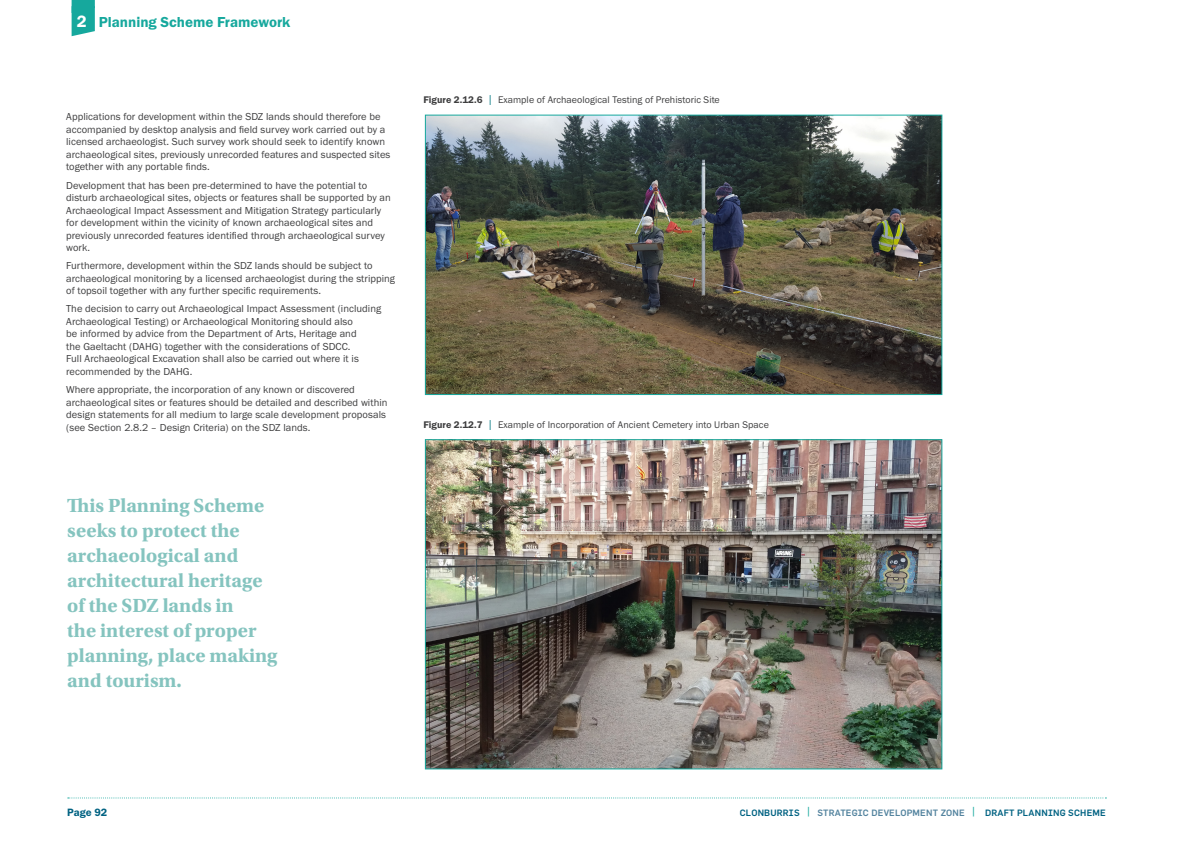
<style>
.page{position:relative;width:1191px;height:842px;background:#fff}
.page>*{position:absolute;margin:0;border:0;box-sizing:border-box;transform-origin:0 0}
.Text_pull_C2{font:700 20px/25px "Utopia Std";color:#85c4bf}
.t1{font:15px "Franklin Gothic URW Dem";color:#16a89d}
.t2{font:11px "Franklin Gothic URW Dem";letter-spacing:-.005em;color:#006282}
._12_pt_type{font:10.5px/12.5px "Franklin Gothic URW Boo";letter-spacing:.005em;color:#3e3e3f}
.table_title{font:10px "Franklin Gothic URW Boo";letter-spacing:.005em;color:#3e3e3f}
.t3{font:500 9px "Flama";letter-spacing:.02em;color:#006282}
.s1{font-size:17px;color:#fff}
.s2{font-family:"Franklin Gothic URW Dem"}
.s3{font-size:11.9px;color:#007681}
.s4{font-size:12.6px;color:#16a89d}
.s5{color:#54849f}
</style>
<div class="page">
<svg style="left:72px;top:0;width:23px;height:36px"></svg>
<svg style="left:68px;top:797px;width:1038px;height:1px"></svg>
<img style="left:427px;top:441px;width:513px;height:326px">
<img style="left:427px;top:117px;width:513px;height:276px">
<div style="left:425px;top:115px;width:517px;height:280px;border:1px solid #16a89d"></div>
<h2 class="t1" style="left:77px;top:13px;width:215px"><span class="s1">2</span> Planning Scheme Framework</h2>
<p class="_12_pt_type" style="left:66px;top:110px;width:326px">Applications for development within the SDZ lands should therefore be accompanied by desktop analysis and field survey work carried out by a licensed archaeologist. Such survey work should seek to identify known archaeological sites, previously unrecorded features and suspected sites together with any portable finds.</p>
<p class="_12_pt_type" style="left:66px;top:179px;width:326px">Development that has been pre-determined to have the potential to disturb archaeological sites, objects or features shall be supported by an Archaeological Impact Assessment and Mitigation Strategy particularly for development within the vicinity of known archaeological sites and previously unrecorded features identified through archaeological survey work.</p>
<p class="_12_pt_type" style="left:66px;top:259px;width:330px">Furthermore, development within the SDZ lands should be subject to archaeological monitoring by a licensed archaeologist during the stripping of topsoil together with any further specific requirements.</p>
<p class="_12_pt_type" style="left:66px;top:302px;width:316px">The decision to carry out Archaeological Impact Assessment (including Archaeological Testing) or Archaeological Monitoring should also<br>be informed by advice from the Department of Arts, Heritage and<br>the Gaeltacht (DAHG) together with the considerations of SDCC.<br>Full Archaeological Excavation shall also be carried out where it is recommended by the DAHG.</p>
<p class="_12_pt_type" style="left:66px;top:383px;width:323px">Where appropriate, the incorporation of any known or discovered archaeological sites or features should be detailed and described within design statements for all medium to large scale development proposals (see Section 2.8.2 – Design Criteria) on the SDZ lands.</p>
<p class="Text_pull_C2" style="left:67px;top:493px;width:212px">This Planning Scheme seeks to protect the archaeological and architectural heritage of the SDZ lands in<br>the interest of proper planning, place making and tourism.</p>
<p class="table_title" style="left:423px;top:94px;width:298px"><span class="s2">Figure 2.12.6</span> <span class="s3">|</span> Example of Archaeological Testing of Prehistoric Site</p>
<p class="table_title" style="left:423px;top:418px;width:347px"><span class="s2">Figure 2.12.7</span> <span class="s3">|</span> Example of Incorporation of Ancient Cemetery into Urban Space</p>
<p class="t2" style="left:67px;top:806px;width:41px">Page 92</p>
<p class="t3" style="left:740px;top:807px;width:367px">CLONBURRIS <span class="s4">|</span> <span class="s5">STRATEGIC DEVELOPMENT ZONE</span> <span class="s4">|</span> DRAFT PLANNING SCHEME</p>
</div>
